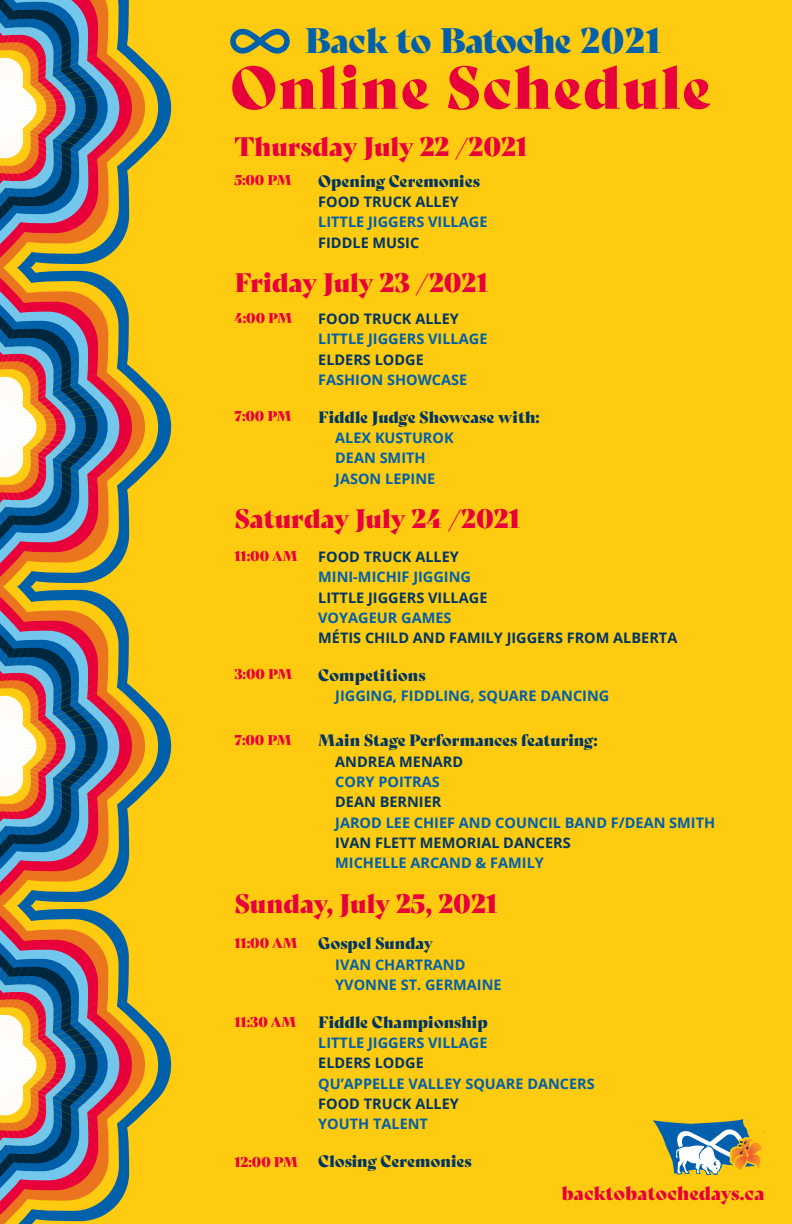
<style>
.page{position:relative;width:792px;height:1224px;background:#fecb10}
.page>*{position:absolute;margin:0;border:0;box-sizing:border-box;transform-origin:0 0}
.t1{font:58px "Bely Display";letter-spacing:.03em;color:#e8003b}
.t2{font:34.5px "Bely Display";letter-spacing:-.03em;color:#0060aa}
.t3{font:25.9px "Bely Display";color:#e8003b}
.t4{font:18.6px "Bely Display";color:#e8003b}
.t5{font:16px "Bely Display";color:#003564}
.t6{font:700 14.5px/20.3px "Open Sans";color:#0060aa}
.t7{font:700 14.5px "Open Sans";color:#003564}
.t8{font:13.8px "Bely Display";color:#e8003b}
</style>
<div class="page">
<svg style="left:0;top:0;width:172px;height:1224px"></svg>
<svg style="left:230px;top:29px;width:60px;height:25px"></svg>
<svg style="left:653px;top:1119px;width:109px;height:56px"></svg>
<h2 class="t2" style="left:305px;top:13px;width:358px">Back to Batoche 2021</h2>
<h1 class="t1" style="left:230px;top:41px;width:482px">Online Schedule</h1>
<h3 class="t3" style="left:234px;top:126px;width:295px">Thursday July 22 /2021</h3>
<p class="t8" style="left:234px;top:169px;width:59px">5:00 PM</p>
<p class="t5" style="left:318px;top:168px;width:163px">Opening Ceremonies</p>
<p class="t7" style="left:318px;top:192px;width:142px">FOOD TRUCK ALLEY</p>
<p class="t6" style="left:318px;top:212px;width:171px">LITTLE JIGGERS VILLAGE</p>
<p class="t7" style="left:318px;top:232px;width:103px">FIDDLE MUSIC</p>
<h3 class="t3" style="left:234px;top:262px;width:255px">Friday July 23 /2021</h3>
<p class="t8" style="left:234px;top:307px;width:60px">4:00 PM</p>
<p class="t7" style="left:318px;top:309px;width:142px">FOOD TRUCK ALLEY</p>
<p class="t6" style="left:318px;top:329px;width:171px">LITTLE JIGGERS VILLAGE</p>
<p class="t7" style="left:318px;top:349px;width:107px">ELDERS LODGE</p>
<p class="t6" style="left:318px;top:369px;width:151px">FASHION SHOWCASE</p>
<p class="t8" style="left:234px;top:405px;width:59px">7:00 PM</p>
<p class="t5" style="left:318px;top:404px;width:223px">Fiddle Judge Showcase with:</p>
<p class="t6" style="left:335px;top:427px;width:120px">ALEX KUSTUROK<br>DEAN SMITH<br>JASON LEPINE</p>
<h3 class="t3" style="left:234px;top:498px;width:287px">Saturday July 24 /2021</h3>
<p class="t8" style="left:234px;top:545px;width:65px">11:00 AM</p>
<p class="t7" style="left:318px;top:547px;width:142px">FOOD TRUCK ALLEY</p>
<p class="t6" style="left:318px;top:567px;width:154px">MINI-MICHIF JIGGING</p>
<p class="t7" style="left:318px;top:587px;width:171px">LITTLE JIGGERS VILLAGE</p>
<p class="t6" style="left:318px;top:607px;width:135px">VOYAGEUR GAMES</p>
<p class="t7" style="left:318px;top:628px;width:361px">MÉTIS CHILD AND FAMILY JIGGERS FROM ALBERTA</p>
<p class="t8" style="left:234px;top:663px;width:59px">3:00 PM</p>
<p class="t5" style="left:318px;top:662px;width:109px">Competitions</p>
<p class="t6" style="left:335px;top:685px;width:276px">JIGGING, FIDDLING, SQUARE DANCING</p>
<p class="t8" style="left:234px;top:729px;width:59px">7:00 PM</p>
<p class="t5" style="left:318px;top:728px;width:281px">Main Stage Performances featuring:</p>
<p class="t7" style="left:335px;top:751px;width:129px">ANDREA MENARD</p>
<p class="t6" style="left:335px;top:771px;width:106px">CORY POITRAS</p>
<p class="t7" style="left:335px;top:792px;width:108px">DEAN BERNIER</p>
<p class="t6" style="left:335px;top:812px;width:382px">JAROD LEE CHIEF AND COUNCIL BAND F/DEAN SMITH</p>
<p class="t7" style="left:335px;top:832px;width:237px">IVAN FLETT MEMORIAL DANCERS</p>
<p class="t6" style="left:335px;top:852px;width:210px">MICHELLE ARCAND &amp; FAMILY</p>
<h3 class="t3" style="left:234px;top:883px;width:265px">Sunday, July 25, 2021</h3>
<p class="t8" style="left:234px;top:932px;width:65px">11:00 AM</p>
<p class="t5" style="left:318px;top:931px;width:117px">Gospel Sunday</p>
<p class="t6" style="left:335px;top:954px;width:168px">IVAN CHARTRAND<br>YVONNE ST. GERMAINE</p>
<p class="t8" style="left:234px;top:1011px;width:64px">11:30 AM</p>
<p class="t5" style="left:318px;top:1009px;width:171px">Fiddle Championship</p>
<p class="t6" style="left:318px;top:1032px;width:171px">LITTLE JIGGERS VILLAGE</p>
<p class="t7" style="left:318px;top:1053px;width:107px">ELDERS LODGE</p>
<p class="t6" style="left:318px;top:1073px;width:278px">QU’APPELLE VALLEY SQUARE DANCERS</p>
<p class="t7" style="left:318px;top:1094px;width:142px">FOOD TRUCK ALLEY</p>
<p class="t6" style="left:318px;top:1114px;width:111px">YOUTH TALENT</p>
<p class="t8" style="left:234px;top:1150px;width:65px">12:00 PM</p>
<p class="t5" style="left:318px;top:1148px;width:155px">Closing Ceremonies</p>
<p class="t4" style="left:562px;top:1178px;width:204px">backtobatochedays.ca</p>
</div>
